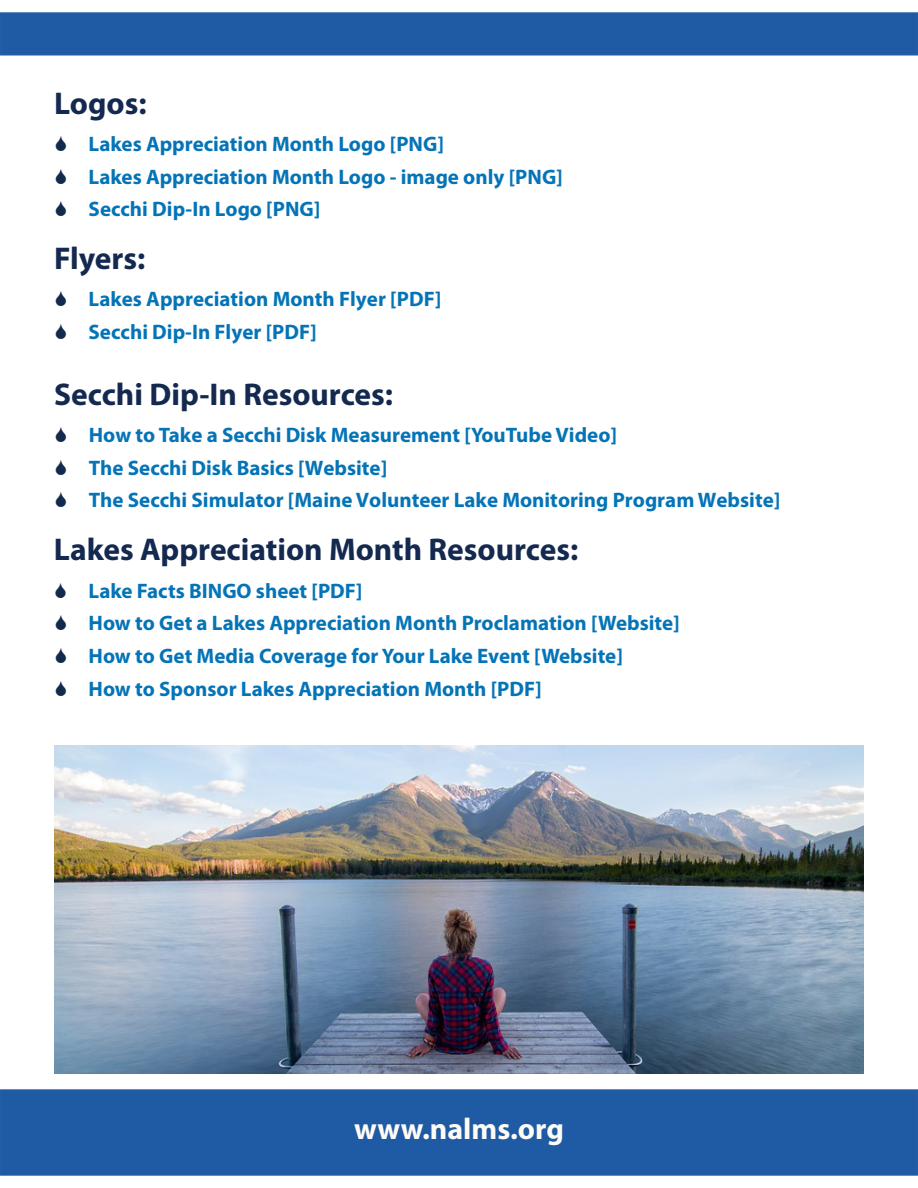
<style>
.page{position:relative;width:918px;height:1188px;background:#fff}
.page>*{position:absolute;margin:0;border:0;box-sizing:border-box;transform-origin:0 0}
.t1{font:700 31.5px "Myriad Pro";color:#13294f}
.t2{font:700 30px "Myriad Pro";color:#fefbf5}
.t3{font:700 21px/32.7px "Myriad Pro";color:#0574b7}
</style>
<div class="page">
<div style="left:1px;top:13px;width:916px;height:42px;background:#1f5ba4"></div>
<div style="left:0;top:12px;width:918px;height:44px;border:2px solid #235da5"></div>
<div style="left:1px;top:1090px;width:916px;height:85px;background:#1f5ba4"></div>
<div style="left:0;top:1089px;width:918px;height:87px;border:2px solid #235da5"></div>
<img style="left:54px;top:745px;width:810px;height:329px">
<p class="t1" style="left:54px;top:82px;width:94px">Logos:</p>
<p class="t3" style="left:89px;top:127px;width:357px">Lakes Appreciation Month Logo [PNG]</p>
<p class="t3" style="left:89px;top:159px;width:476px">Lakes Appreciation Month Logo - image only [PNG]</p>
<p class="t3" style="left:89px;top:192px;width:233px">Secchi Dip-In Logo [PNG]</p>
<p class="t1" style="left:54px;top:238px;width:93px">Flyers:</p>
<p class="t3" style="left:89px;top:282px;width:354px">Lakes Appreciation Month Flyer [PDF]<br>Secchi Dip-In Flyer [PDF]</p>
<p class="t1" style="left:54px;top:374px;width:341px">Secchi Dip-In Resources:</p>
<p class="t3" style="left:89px;top:418px;width:693px">How to Take a Secchi Disk Measurement [YouTube Video]<br>The Secchi Disk Basics [Website]<br>The Secchi Simulator [Maine Volunteer Lake Monitoring Program Website]</p>
<p class="t1" style="left:54px;top:529px;width:526px">Lakes Appreciation Month Resources:</p>
<p class="t3" style="left:89px;top:573px;width:275px">Lake Facts BINGO sheet [PDF]</p>
<p class="t3" style="left:89px;top:606px;width:593px">How to Get a Lakes Appreciation Month Proclamation [Website]</p>
<p class="t3" style="left:89px;top:639px;width:536px">How to Get Media Coverage for Your Lake Event [Website]</p>
<p class="t3" style="left:89px;top:672px;width:455px">How to Sponsor Lakes Appreciation Month [PDF]</p>
<p class="t2" style="left:354px;top:1110px;width:211px">www.nalms.org</p>
</div>
